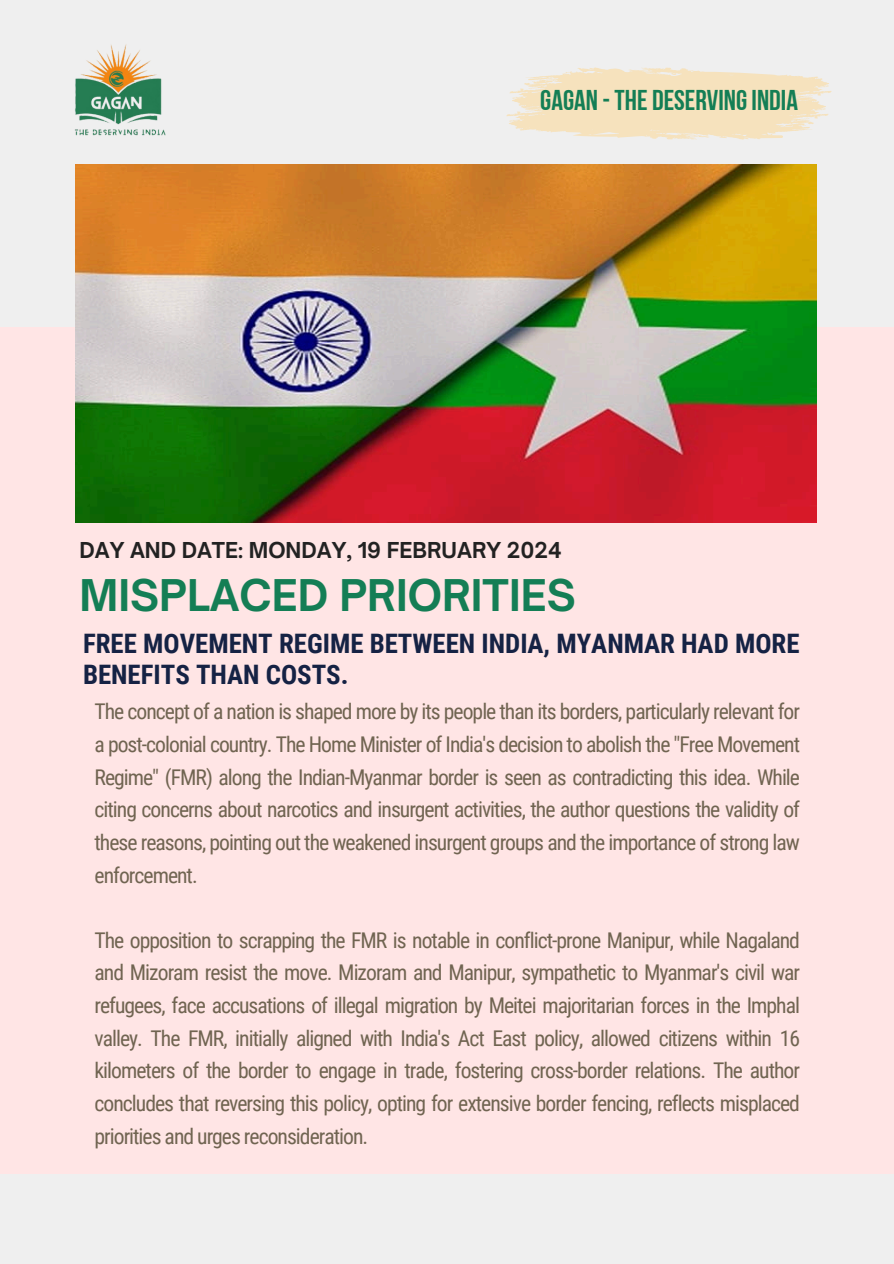
<style>
.page{position:relative;width:894px;height:1264px;background:#fff}
.page>*{position:absolute;margin:0;border:0;box-sizing:border-box;transform-origin:0 0}
.t1{font:700 41.85px "Open Sauce One";color:#147e55}
.t2{font:28.5px "Bebas Neue Cyrillic";color:#147e55}
.t3{font:700 26.85px/31.5px "Roboto Condensed";color:#152244}
.t4{font:21.6px/32.7px "Roboto Condensed";letter-spacing:-.045em;color:#706451;text-align:justify}
.t5{font:700 21px "Open Sauce One";color:#222}
</style>
<div class="page">
<div style="left:0;top:0;width:893px;height:1263px;background:#efefef"></div>
<img style="left:75px;top:44px;width:91px;height:92px">
<svg style="left:506px;top:67px;width:325px;height:73px"></svg>
<div style="left:0;top:327px;width:893px;height:847px;background:#ffe5e5"></div>
<img style="left:76px;top:164px;width:740px;height:358px">
<h2 class="t2" style="left:540px;top:88px;width:259px">GAGAN -THE DESERVINGINDIA</h2>
<h1 class="t5" style="left:79px;top:537px;width:483px">DAY AND DATE: MONDAY, 19 FEBRUARY 2024</h1>
<p class="t1" style="left:79px;top:569px;width:497px">MISPLACED PRIORITIES</p>
<p class="t3" style="left:83px;top:628px;width:717px">FREE MOVEMENT REGIME BETWEEN INDIA, MYANMAR HAD MORE<br>BENEFITS THAN COSTS.</p>
<p class="t4" style="left:94px;top:695px;width:706px">The concept of a nation is shaped more by its people than its borders, particularly relevant for a post-colonial country. The Home Minister of India's decision to abolish the "Free Movement Regime" (FMR) along the Indian-Myanmar border is seen as contradicting this idea. While citing concerns about narcotics and insurgent activities, the author questions the validity of these reasons, pointing out the weakened insurgent groups and the importance of strong law enforcement.</p>
<p class="t4" style="left:94px;top:924px;width:706px">The opposition to scrapping the FMR is notable in conflict-prone Manipur, while Nagaland and Mizoram resist the move. Mizoram and Manipur, sympathetic to Myanmar's civil war refugees, face accusations of illegal migration by Meitei majoritarian forces in the Imphal valley. The FMR, initially aligned with India's Act East policy, allowed citizens within 16 kilometers of the border to engage in trade, fostering cross-border relations. The author concludes that reversing this policy, opting for extensive border fencing, reflects misplaced priorities and urges reconsideration.</p>
</div>
